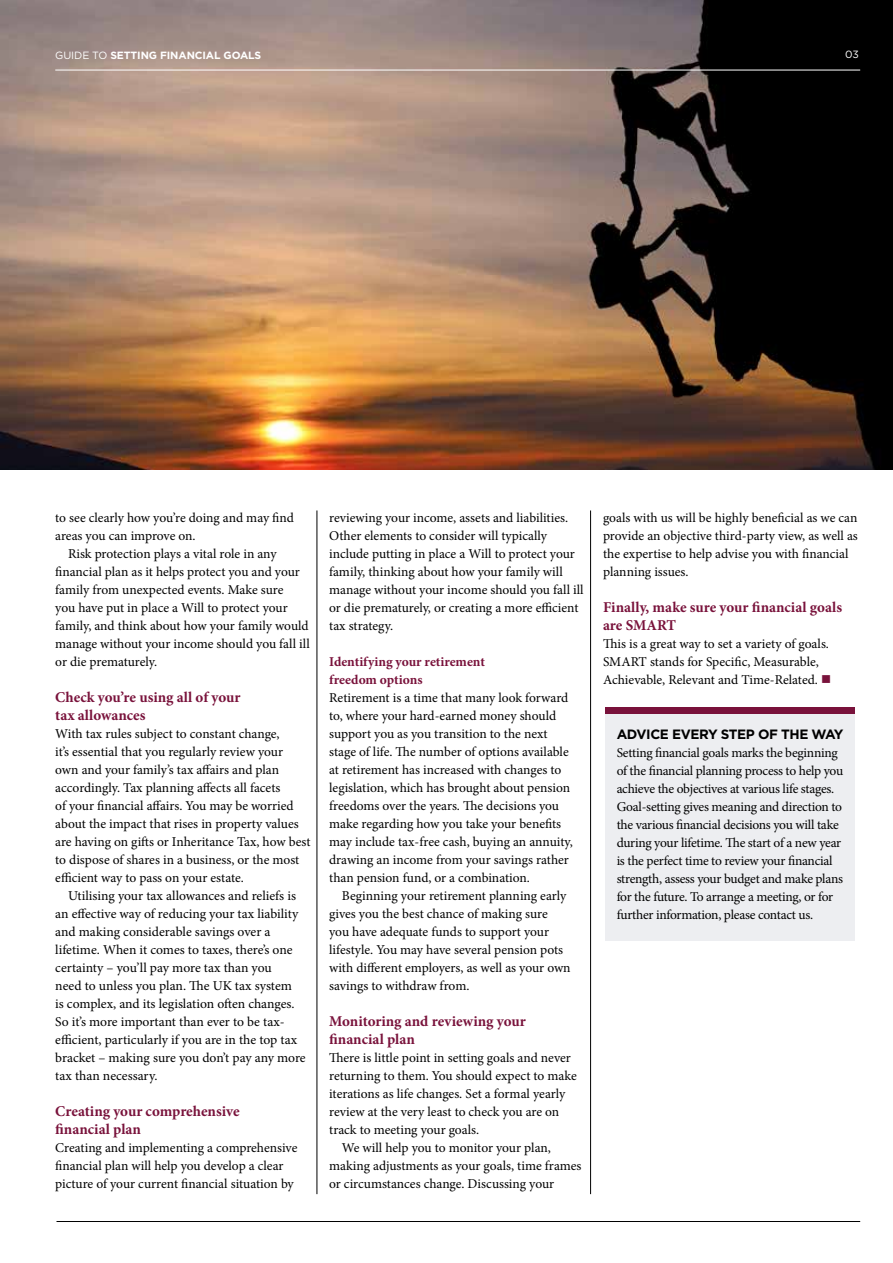
<style>
.page{position:relative;width:893px;height:1263px;background:#fff}
.page>*{position:absolute;margin:0;border:0;box-sizing:border-box;transform-origin:0 0}
.t1{font:700 15px/18px "Minion Pro";color:#79123b}
.t2{font:13.5px/18px "Minion Pro";letter-spacing:-.005em;color:#000101}
.t3{font:13.5px/18px "Minion Pro";letter-spacing:-.02em;color:#000}
.t4{font:700 13.5px/18px "Minion Pro";letter-spacing:-.005em;color:#79123b}
.t5{font:700 13.5px "Gotham HTF";letter-spacing:-.03em;color:#000}
.t6{font:700 10.5px "Gotham HTF";letter-spacing:-.01em;color:#fff}
.t7{font:10.5px "Gotham HTF";color:#fff}
.s1{font-weight:400}
.s2{color:#79123b}
</style>
<div class="page">
<img style="left:0;top:0;width:893px;height:470px">
<hr style="left:55px;top:70px;width:805px;height:1px;background:#fff">
<hr style="left:317px;top:510px;width:1px;height:684px;background:#000">
<hr style="left:590px;top:510px;width:1px;height:684px;background:#000">
<div style="left:605px;top:714px;width:250px;height:226px;background:#edeef1"></div>
<div style="left:605px;top:707px;width:250px;height:7px;background:#79123b"></div>
<hr style="left:57px;top:1221px;width:803px;height:1px;background:#000">
<p class="t6" style="left:55px;top:49px;width:208px"><span class="s1">GUIDE TO</span> SETTING FINANCIAL GOALS</p>
<p class="t7" style="left:845px;top:49px;width:15px">03</p>
<p class="t2" style="left:55px;top:509px;width:240px">to see clearly how you’re doing and may find areas you can improve on.</p>
<p class="t2" style="left:55px;top:545px;width:256px;text-indent:13px">Risk protection plays a vital role in any financial plan as it helps protect you and your family from unexpected events. Make sure<br>you have put in place a Will to protect your family, and think about how your family would manage without your income should you fall ill or die prematurely.</p>
<p class="t1" style="left:55px;top:688px;width:187px">Check you’re using all of your tax allowances</p>
<p class="t2" style="left:55px;top:725px;width:257px">With tax rules subject to constant change,<br>it’s essential that you regularly review your<br>own and your family’s tax affairs and plan accordingly. Tax planning affects all facets<br>of your financial affairs. You may be worried about the impact that rises in property values are having on gifts or Inheritance Tax, how best to dispose of shares in a business, or the most efficient way to pass on your estate.</p>
<p class="t2" style="left:55px;top:887px;width:252px;text-indent:13px">Utilising your tax allowances and reliefs is an effective way of reducing your tax liability and making considerable savings over a lifetime. When it comes to taxes, there’s one certainty – you’ll pay more tax than you<br>need to unless you plan. The UK tax system<br>is complex, and its legislation often changes.<br>So it’s more important than ever to be tax&shy;efficient, particularly if you are in the top tax bracket – making sure you don’t pay any more tax than necessary.</p>
<p class="t1" style="left:55px;top:1102px;width:186px">Creating your comprehensive financial plan</p>
<p class="t2" style="left:55px;top:1139px;width:244px">Creating and implementing a comprehensive financial plan will help you develop a clear picture of your current financial situation by</p>
<p class="t2" style="left:329px;top:509px;width:256px">reviewing your income, assets and liabilities.<br>Other elements to consider will typically include putting in place a Will to protect your family, thinking about how your family will manage without your income should you fall ill or die prematurely, or creating a more efficient tax strategy.</p>
<p class="t4" style="left:329px;top:652px;width:157px">Identifying your retirement freedom options</p>
<p class="t2" style="left:329px;top:689px;width:245px">Retirement is a time that many look forward to, where your hard-earned money should support you as you transition to the next stage of life. The number of options available at retirement has increased with changes to legislation, which has brought about pension freedoms over the years. The decisions you make regarding how you take your benefits may include tax-free cash, buying an annuity, drawing an income from your savings rather than pension fund, or a combination.</p>
<p class="t2" style="left:329px;top:887px;width:243px;text-indent:13px">Beginning your retirement planning early gives you the best chance of making sure you have adequate funds to support your lifestyle. You may have several pension pots with different employers, as well as your own savings to withdraw from.</p>
<p class="t1" style="left:329px;top:1012px;width:198px">Monitoring and reviewing your financial plan</p>
<p class="t2" style="left:329px;top:1049px;width:243px">There is little point in setting goals and never</p>
<p class="t2" style="left:329px;top:1067px;width:249px">returning to them. You should expect to make</p>
<p class="t2" style="left:329px;top:1085px;width:238px">iterations as life changes. Set a formal yearly</p>
<p class="t2" style="left:329px;top:1103px;width:232px">review at the very least to check you are on</p>
<p class="t2" style="left:329px;top:1121px;width:152px">track to meeting your goals.</p>
<p class="t2" style="left:342px;top:1139px;width:210px">We will help you to monitor your plan,</p>
<p class="t2" style="left:329px;top:1157px;width:254px">making adjustments as your goals, time frames</p>
<p class="t2" style="left:329px;top:1175px;width:227px">or circumstances change. Discussing your</p>
<p class="t2" style="left:603px;top:509px;width:256px">goals with us will be highly beneficial as we can provide an objective third-party view, as well as the expertise to help advise you with financial planning issues.</p>
<p class="t1" style="left:603px;top:598px;width:241px">Finally, make sure your financial goals are SMART</p>
<p class="t2" style="left:603px;top:635px;width:230px">This is a great way to set a variety of goals.<br>SMART stands for Specific, Measurable,<br>Achievable, Relevant and Time-Related. <span class="s2">■</span></p>
<p class="t5" style="left:617px;top:726px;width:228px">ADVICE EVERY STEP OF THE WAY</p>
<p class="t3" style="left:617px;top:744px;width:228px">Setting financial goals marks the beginning of the financial planning process to help you achieve the objectives at various life stages.<br>Goal-setting gives meaning and direction to the various financial decisions you will take during your lifetime. The start of a new year is the perfect time to review your financial strength, assess your budget and make plans for the future. To arrange a meeting, or for further information, please contact us.</p>
</div>
